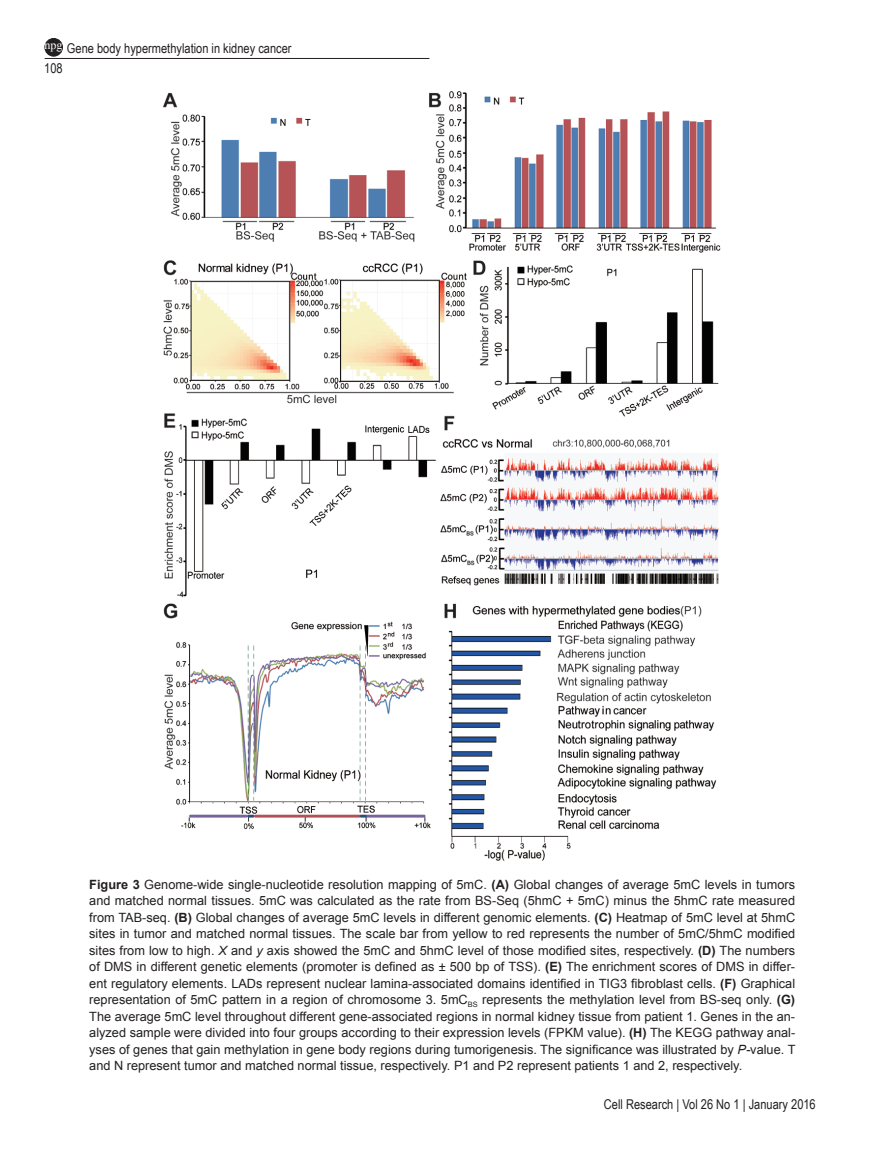
<style>
.page{position:relative;width:893px;height:1170px;background:#fff}
.page>*{position:absolute;margin:0;border:0;box-sizing:border-box;transform-origin:0 0}
.t1{font:13.5px "Arial Narrow";color:#231f20}
.t2{font:12.75px/16.5px "Arial MT2";color:#231f20;text-align:justify}
.t3{font:12.75px/16.5px "Arial";color:#231f20;text-align:justify}
.t4{font:12px "Times New Roman";color:#fff}
.s1{font-weight:700}
.s2{font-family:"Arial"}
.s3{font-family:"Arial";font-style:italic}
.s4{font-family:"Arial";font-weight:700}
</style>
<div class="page">
<hr style="left:45px;top:58px;width:384px;height:1px;background:#231f20">
<div style="left:45px;top:38px;width:17px;height:18px;background:#231f20;border-radius:50%"></div>
<div style="left:45px;top:38px;width:18px;height:18px;border:1px solid #231f20;border-radius:50%"></div>
<img style="left:163px;top:91px;width:558px;height:769px">
<p class="t1" style="left:67px;top:39px;width:226px">Gene body hypermethylation in kidney cancer</p>
<p class="t4" style="left:45px;top:37px;width:20px">npg</p>
<p class="t1" style="left:44px;top:58px;width:20px">108</p>
<p class="t3" style="left:89px;top:876px;width:707px"><span class="s1">Figure 3</span> Genome-wide single-nucleotide resolution mapping of 5mC. <span class="s1">(A)</span> Global changes of average 5mC levels in tumors and matched normal tissues. 5mC was calculated as the rate from BS-Seq (5hmC + 5mC) minus the 5hmC rate measured from TAB-seq. <span class="s1">(B)</span> Global changes of average 5mC levels in different genomic elements. <span class="s1">(C)</span> Heatmap of 5mC level at 5hmC</p>
<p class="t2" style="left:89px;top:925px;width:707px">sites in tumor and matched normal tissues. The scale bar from yellow to red represents the number of 5mC/5hmC modified <span class="s2">sites from low to high.</span> <span class="s3">X</span> <span class="s2">and</span> <span class="s3">y</span> axis showed the 5mC and 5hmC level of those modified sites, respectively. <span class="s4">(D)</span> <span class="s2">The numbers </span>of DMS in different genetic elements (promoter is defined as ± 500 bp of TSS). <span class="s4">(E)</span> <span class="s2">The enrichment scores of DMS in differ&shy;</span>ent regulatory elements. LADs represent nuclear lamina-associated domains identified in TIG3 fibroblast cells. <span class="s4">(F)</span> <span class="s2">Graphical </span>representation of 5mC pattern in a region of chromosome 3. 5mC<sub>BS</sub> <span class="s2">represents the methylation level from BS-seq only.</span> <span class="s4">(G)</span></p>
<p class="t3" style="left:89px;top:1008px;width:707px">The average 5mC level throughout different gene-associated regions in normal kidney tissue from patient 1. Genes in the an&shy;alyzed sample were divided into four groups according to their expression levels (FPKM value). <span class="s1">(H)</span> The KEGG pathway anal-</p>
<p class="t2" style="left:89px;top:1041px;width:708px">yses of genes that gain methylation in gene body regions during tumorigenesis. The significance was illustrated by <span class="s3">P-</span><span class="s2">value. T</span></p>
<p class="t3" style="left:89px;top:1057px;width:654px">and N represent tumor and matched normal tissue, respectively. P1 and P2 represent patients 1 and 2, respectively.</p>
<p class="t1" style="left:604px;top:1094px;width:213px">Cell Research | Vol 26 No 1 | January 2016</p>
</div>
